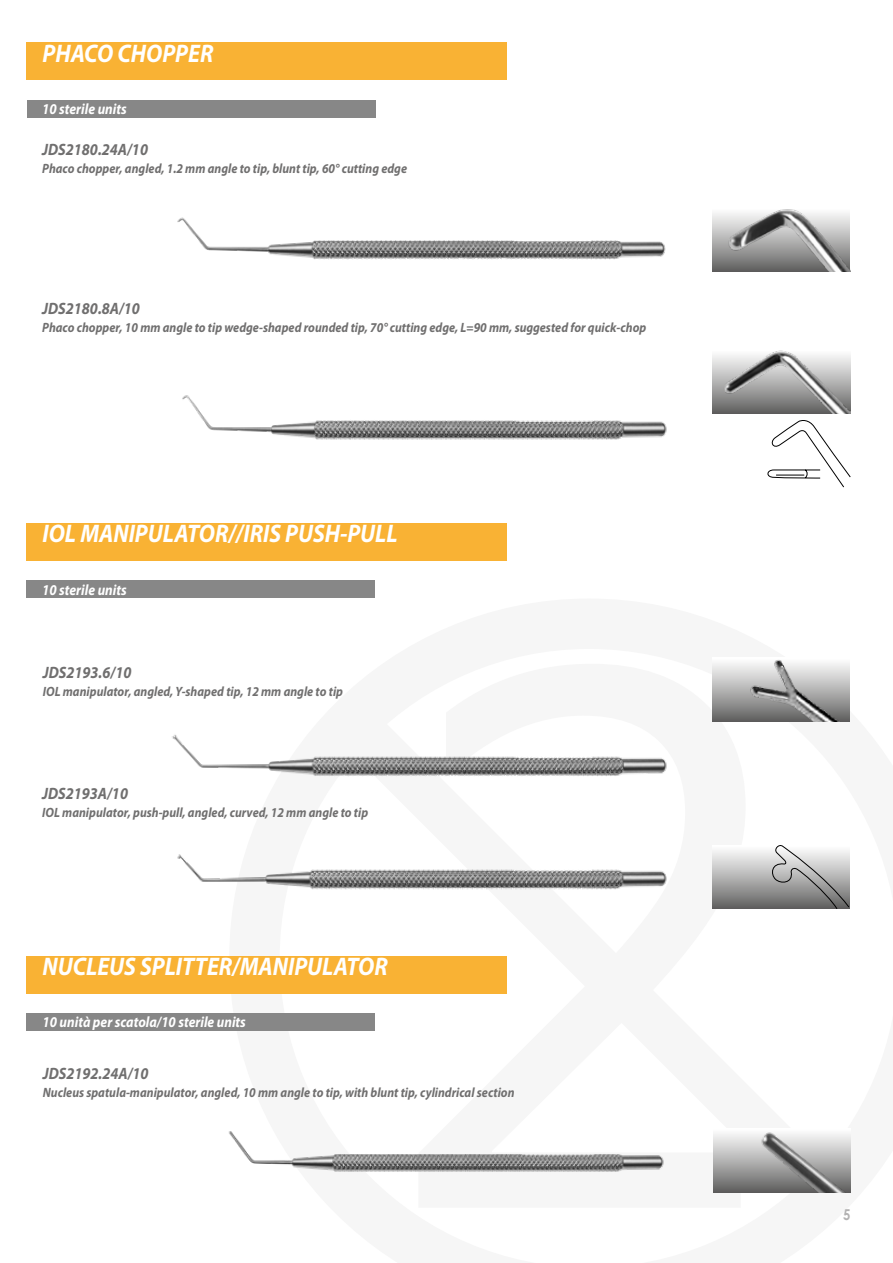
<style>
.page{position:relative;width:893px;height:1263px;background:#fff}
.page>*{position:absolute;margin:0;border:0;box-sizing:border-box;transform-origin:0 0}
.t1{font:italic 700 25.5px "Myriad Pro";color:#fff;scale:.9 1}
.t2{font:italic 700 16.5px "Myriad Pro";color:#706f6f;scale:.9 1}
.t3{font:italic 700 15px "Myriad Pro";color:#fff;scale:.9 1}
.t4{font:700 15px "Century Gothic";color:#b3b2b2;scale:.87 1}
.t5{font:italic 700 13.5px "Myriad Pro";color:#706f6f;scale:.9 1}
</style>
<div class="page">
<div style="left:27px;top:43px;width:480px;height:37px;background:#f9b234"></div>
<div style="left:27px;top:101px;width:348px;height:17px;background:#878787"></div>
<img style="left:182px;top:395px;width:485px;height:45px">
<img style="left:177px;top:217px;width:489px;height:43px">
<img style="left:715px;top:209px;width:135px;height:63px">
<svg style="left:767px;top:420px;width:84px;height:67px"></svg>
<img style="left:713px;top:350px;width:137px;height:64px">
<img style="left:172px;top:735px;width:495px;height:42px">
<div style="left:712px;top:658px;width:137px;height:63px;background:linear-gradient(to bottom,#fff,#646463)"></div>
<img style="left:717px;top:658px;width:133px;height:63px">
<div style="left:27px;top:523px;width:480px;height:37px;background:#f9b234"></div>
<div style="left:27px;top:581px;width:348px;height:17px;background:#878787"></div>
<div style="left:712px;top:845px;width:137px;height:64px;background:linear-gradient(to bottom,#fff,#646463)"></div>
<img style="left:177px;top:854px;width:490px;height:36px">
<svg style="left:770px;top:845px;width:80px;height:64px;background:#aaaaa9"></svg>
<div style="left:27px;top:956px;width:480px;height:37px;background:#f9b234"></div>
<div style="left:27px;top:1014px;width:348px;height:17px;background:#878787"></div>
<div style="left:713px;top:1128px;width:137px;height:64px;background:linear-gradient(to bottom,#fff,#656564)"></div>
<img style="left:228px;top:1131px;width:436px;height:41px">
<img style="left:740px;top:1128px;width:111px;height:64px">
<h1 class="t1" style="left:43px;top:37px;width:191px">PHACO CHOPPER</h1>
<p class="t3" style="left:42px;top:99px;width:95px">10 sterile units</p>
<p class="t2" style="left:42px;top:139px;width:119px">JDS2180.24A/10</p>
<p class="t5" style="left:42px;top:160px;width:407px">Phaco chopper, angled, 1.2 mm angle to tip, blunt tip, 60° cutting edge</p>
<p class="t2" style="left:42px;top:297px;width:110px">JDS2180.8A/10</p>
<p class="t5" style="left:42px;top:318px;width:673px">Phaco chopper, 10 mm angle to tip wedge-shaped rounded tip, 70° cutting edge, L=90 mm, suggested for quick-chop</p>
<h1 class="t1" style="left:43px;top:517px;width:396px">IOL MANIPULATOR//IRIS PUSH-PULL</h1>
<p class="t3" style="left:42px;top:581px;width:95px">10 sterile units</p>
<p class="t2" style="left:43px;top:662px;width:100px">JDS2193.6/10</p>
<p class="t5" style="left:43px;top:683px;width:335px">IOL manipulator, angled, Y-shaped tip, 12 mm angle to tip</p>
<p class="t2" style="left:42px;top:782px;width:97px">JDS2193A/10</p>
<p class="t5" style="left:42px;top:803px;width:364px">IOL manipulator, push-pull, angled, curved, 12 mm angle to tip</p>
<h1 class="t1" style="left:43px;top:950px;width:385px">NUCLEUS SPLITTER/MANIPULATOR</h1>
<p class="t3" style="left:43px;top:1012px;width:227px">10 unità per scatola/10 sterile units</p>
<p class="t2" style="left:43px;top:1062px;width:119px">JDS2192.24A/10</p>
<p class="t5" style="left:43px;top:1083px;width:526px">Nucleus spatula-manipulator, angled, 10 mm angle to tip, with blunt tip, cylindrical section</p>
<p class="t4" style="left:843px;top:1205px;width:10px">5</p>
</div>
